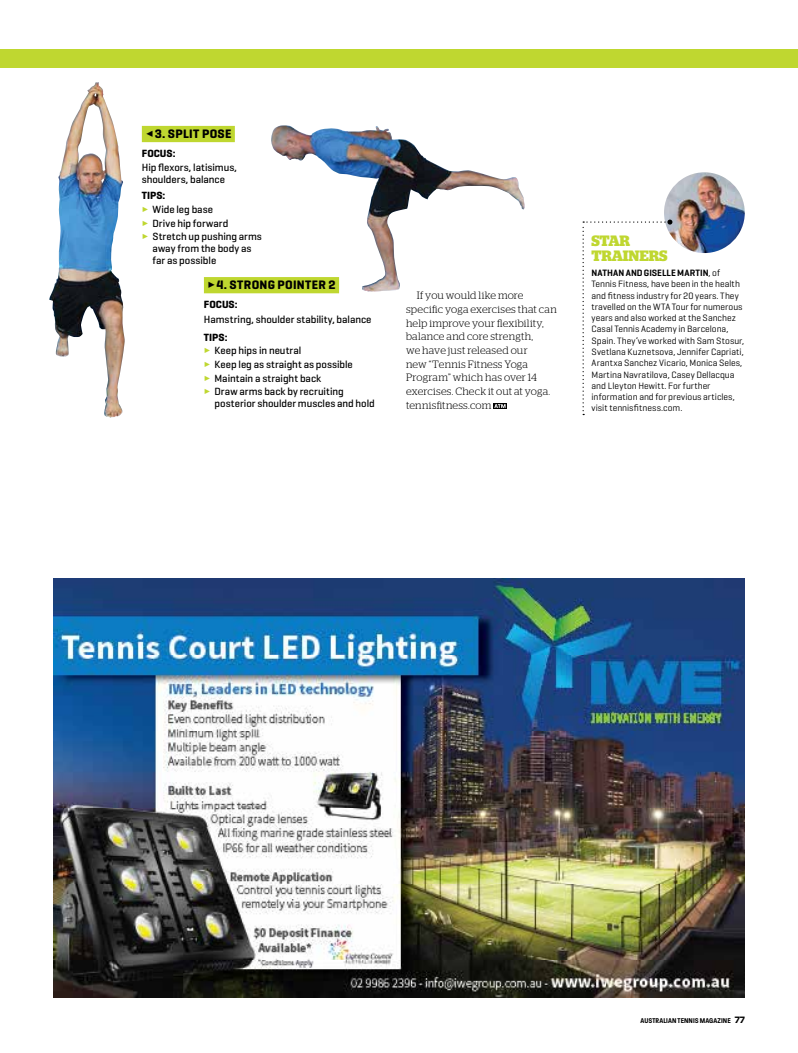
<style>
.page{position:relative;width:798px;height:1053px;background:#fff}
.page>*{position:absolute;margin:0;border:0;box-sizing:border-box;transform-origin:0 0}
.t1{font:700 15px/15px "Stag";letter-spacing:-.02em;color:#bfd730}
.t2{font:700 12.5px "Geogrotesque";letter-spacing:.025em;color:#000}
.t3{font:500 10.62px/11.9px "Geogrotesque";color:#000}
.t4{font:300 10.62px/13.6px "Stag";letter-spacing:.02em;color:#000}
.t5{font:700 10.62px "Geogrotesque";color:#000}
.t6{font:9.38px/11.2px "Geogrotesque";color:#000}
.t7{font:600 7.5px "Paralucent Cond";letter-spacing:.01em;color:#000}
.s1{color:#bfd730}
.s2{font-weight:600}
.s3{font-family:"Paralucent";font-weight:700;font-size:10px}
</style>
<div class="page">
<div style="left:0;top:49px;width:797px;height:18px;background:#bfd730"></div>
<div style="left:493px;top:403px;width:13px;height:6px;background:#000"></div>
<svg style="left:494px;top:404px;width:11px;height:4px"></svg>
<img style="left:663px;top:172px;width:81px;height:81px;border-radius:40px">
<svg style="left:582px;top:219px;width:90px;height:196px"></svg>
<img style="left:49px;top:82px;width:76px;height:335px">
<img style="left:271px;top:125px;width:228px;height:167px">
<div style="left:142px;top:126px;width:93px;height:16px;background:#bfd730"></div>
<div style="left:204px;top:277px;width:135px;height:16px;background:#bfd730"></div>
<img style="left:53px;top:578px;width:691px;height:419px">
<h2 class="t2" style="left:155px;top:126px;width:78px">3. SPLIT POSE</h2>
<p class="t5" style="left:142px;top:147px;width:35px">FOCUS:</p>
<p class="t3" style="left:142px;top:161px;width:96px;line-height:12.5px">Hip flexors, latisimus, shoulders, balance</p>
<p class="t5" style="left:142px;top:189px;width:25px">TIPS:</p>
<p class="t3" style="left:142px;top:203px;width:73px"><span class="s1">✓</span> Wide leg base</p>
<p class="t3" style="left:142px;top:217px;width:88px"><span class="s1">✓</span> Drive hip forward</p>
<p class="t3" style="left:152px;top:231px;width:111px;text-indent:-11px"><span class="s1">✓</span> Stretch up pushing arms away from the body as far as possible</p>
<h2 class="t2" style="left:207px;top:277px;width:130px">✓4. STRONG POINTER 2</h2>
<p class="t5" style="left:204px;top:298px;width:35px">FOCUS:</p>
<p class="t3" style="left:204px;top:313px;width:169px">Hamstring, shoulder stability, balance</p>
<p class="t5" style="left:204px;top:330px;width:25px">TIPS:</p>
<p class="t3" style="left:204px;top:344px;width:99px"><span class="s1">✓</span> Keep hips in neutral</p>
<p class="t3" style="left:204px;top:358px;width:150px"><span class="s1">✓</span> Keep leg as straight as possible</p>
<p class="t3" style="left:204px;top:371px;width:119px"><span class="s1">✓</span> Maintain a straight back</p>
<p class="t3" style="left:214px;top:385px;width:162px;text-indent:-11px"><span class="s1">✓</span> Draw arms back by recruiting posterior shoulder muscles and hold</p>
<p class="t4" style="left:406px;top:288px;width:152px;text-indent:11px">If you would like more specific yoga exercises that can help improve your flexibility, balance and core strength,<br>we have just released our<br>new “Tennis Fitness Yoga<br>Program” which has over 14 exercises. Check it out at yoga. tennisfitness.com</p>
<h1 class="t1" style="left:591px;top:234px;width:78px">STAR<br>TRAINERS</h1>
<p class="t6" style="left:591px;top:267px;width:154px"><span class="s2">NATHAN AND GISELLE MARTIN</span>, of Tennis Fitness, have been in the health and fitness industry for 20 years. They travelled on the WTA Tour for numerous years and also worked at the Sanchez Casal Tennis Academy in Barcelona, Spain. They’ve worked with Sam Stosur, Svetlana Kuznetsova, Jennifer Capriati, Arantxa Sanchez Vicario, Monica Seles, Martina Navratilova, Casey Dellacqua and Lleyton Hewitt. For further information and for previous articles, visit tennisfitness.com.</p>
<p class="t7" style="left:640px;top:1016px;width:106px">AUSTRALIAN TENNIS MAGAZINE <span class="s3">77</span></p>
</div>
